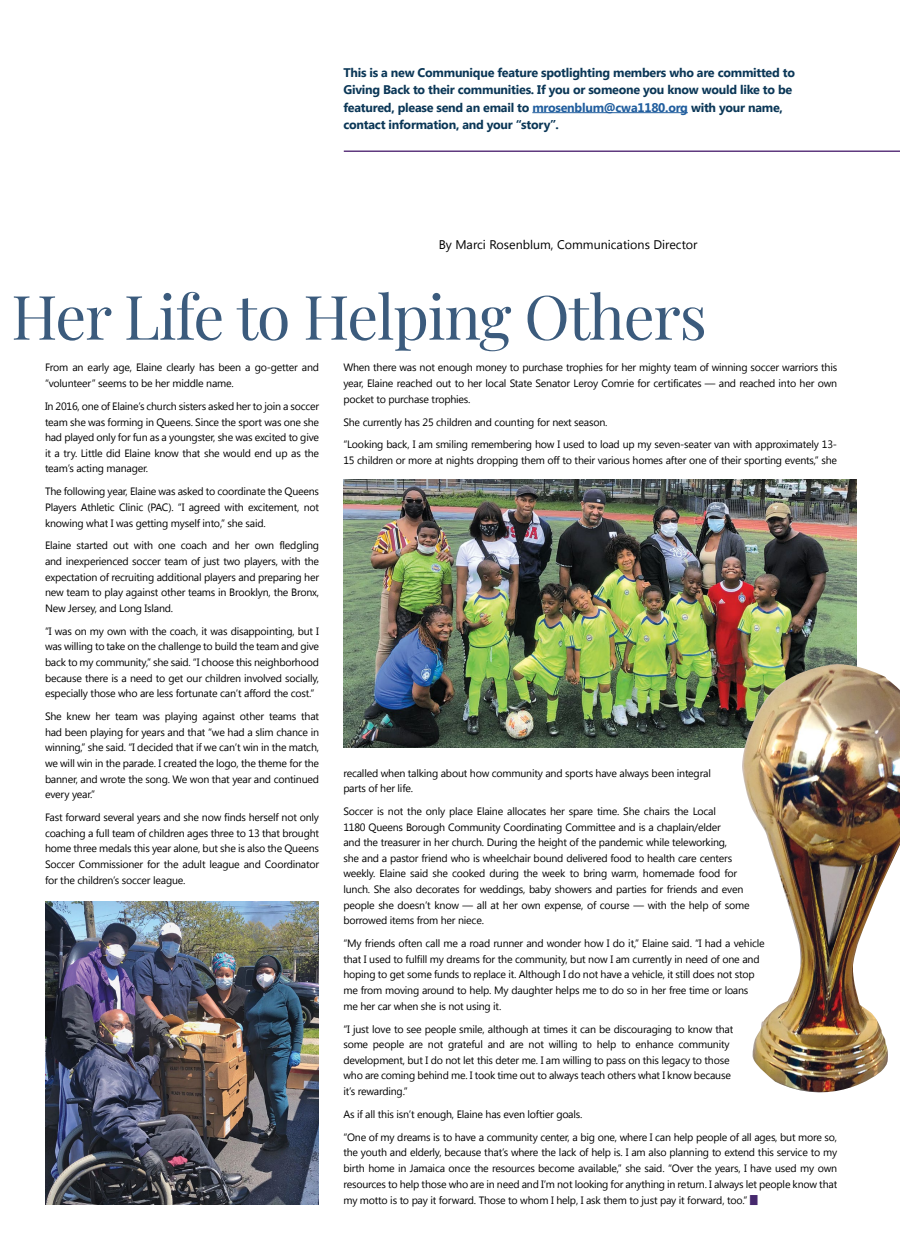
<style>
.page{position:relative;width:900px;height:1260px;background:#fff}
.page>*{position:absolute;margin:0;border:0;box-sizing:border-box;transform-origin:0 0}
.t1{font:61.25px "Playfair Display";letter-spacing:-.02em;color:#3b5b7d}
.t2{font:700 12.5px/17.5px "Khmer UI";letter-spacing:-.02em;color:#0b3757}
.t3{font:12.5px "Khmer UI";color:#000}
.t4{font:10.62px/15.6px "Khmer UI";letter-spacing:-.02em;color:#000;text-align:justify}
.s1{color:#215e9e}
</style>
<div class="page">
<img style="left:343px;top:479px;width:514px;height:269px">
<hr style="left:532px;top:112px;width:156px;height:1px;background:#215e9e">
<img style="left:45px;top:902px;width:274px;height:302px">
<img style="left:742px;top:664px;width:158px;height:429px">
<hr style="left:344px;top:151px;width:556px;height:1px;background:#3f1265">
<p class="t2" style="left:343px;top:64px;width:453px">This is a new Communique feature spotlighting members who are committed to Giving Back to their communities. If you or someone you know would like to be featured, please send an email to <span class="s1">mrosenblum@cwa1180.org</span> with your name, contact information, and your “story”.</p>
<p class="t3" style="left:439px;top:237px;width:260px">By Marci Rosenblum, Communications Director</p>
<h1 class="t1" style="left:11px;top:269px;width:697px">Her Life to Helping Others</h1>
<p class="t4" style="left:343px;top:360px;width:495px">When there was not enough money to purchase trophies for her mighty team of winning soccer warriors this year, Elaine reached out to her local State Senator Leroy Comrie for certificates — and reached into her own pocket to purchase trophies.</p>
<p class="t4" style="left:343px;top:410px;width:495px;line-height:22.9px">She currently has 25 children and counting for next season.<br>“Looking back, I am smiling remembering how I used to load up my seven-seater van with approximately 13-</p>
<p class="t4" style="left:343px;top:453px;width:495px">15 children or more at nights dropping them off to their various homes after one of their sporting events,” she</p>
<p class="t4" style="left:45px;top:360px;width:276px">From an early age, Elaine clearly has been a go-getter and “volunteer” seems to be her middle name.</p>
<p class="t4" style="left:45px;top:398px;width:276px">In 2016, one of Elaine’s church sisters asked her to join a soccer team she was forming in Queens. Since the sport was one she had played only for fun as a youngster, she was excited to give it a try. Little did Elaine know that she would end up as the team’s acting manager.</p>
<p class="t4" style="left:45px;top:484px;width:276px">The following year, Elaine was asked to coordinate the Queens Players Athletic Clinic (PAC). “I agreed with excitement, not knowing what I was getting myself into,” she said.</p>
<p class="t4" style="left:45px;top:538px;width:276px">Elaine started out with one coach and her own fledgling and inexperienced soccer team of just two players, with the expectation of recruiting additional players and preparing her new team to play against other teams in Brooklyn, the Bronx, New Jersey, and Long Island.</p>
<p class="t4" style="left:45px;top:623px;width:276px">“I was on my own with the coach, it was disappointing, but I was willing to take on the challenge to build the team and give back to my community,” she said. “I choose this neighborhood because there is a need to get our children involved socially, especially those who are less fortunate can’t afford the cost.”</p>
<p class="t4" style="left:45px;top:709px;width:276px">She knew her team was playing against other teams that had been playing for years and that “we had a slim chance in winning,” she said. “I decided that if we can’t win in the match, we will win in the parade. I created the logo, the theme for the banner, and wrote the song. We won that year and continued every year.”</p>
<p class="t4" style="left:45px;top:810px;width:276px">Fast forward several years and she now finds herself not only coaching a full team of children ages three to 13 that brought home three medals this year alone, but she is also the Queens Soccer Commissioner for the adult league and Coordinator for the children’s soccer league.</p>
<p class="t4" style="left:343px;top:765px;width:369px">recalled when talking about how community and sports have always been integral parts of her life.</p>
<p class="t4" style="left:343px;top:803px;width:408px;text-align:left">Soccer is not the only place Elaine allocates her spare time. She chairs the Local<br>1180 Queens Borough Community Coordinating Committee and is a chaplain/elder<br>and the treasurer in her church. During the height of the pandemic while teleworking,<br>she and a pastor friend who is wheelchair bound delivered food to health care centers weekly. Elaine said she cooked during the week to bring warm, homemade food for lunch. She also decorates for weddings, baby showers and parties for friends and even people she doesn’t know — all at her own expense, of course — with the help of some borrowed items from her niece.</p>
<p class="t4" style="left:343px;top:936px;width:423px;text-align:left">“My friends often call me a road runner and wonder how I do it,” Elaine said. “I had a vehicle that I used to fulfill my dreams for the community, but now I am currently in need of one and hoping to get some funds to replace it. Although I do not have a vehicle, it still does not stop me from moving around to help. My daughter helps me to do so in her free time or loans me her car when she is not using it.</p>
<p class="t4" style="left:343px;top:1021px;width:392px;text-align:left">“I just love to see people smile, although at times it can be discouraging to know that some people are not grateful and are not willing to help to enhance community development, but I do not let this deter me. I am willing to pass on this legacy to those who are coming behind me. I took time out to always teach others what I know because it’s rewarding.”</p>
<p class="t4" style="left:343px;top:1103px;width:495px;line-height:22.9px">As if all this isn’t enough, Elaine has even loftier goals.<br>“One of my dreams is to have a community center, a big one, where I can help people of all ages, but more so,</p>
<p class="t4" style="left:343px;top:1145px;width:495px">the youth and elderly, because that’s where the lack of help is. I am also planning to extend this service to my birth home in Jamaica once the resources become available,” she said. “Over the years, I have used my own resources to help those who are in need and I’m not looking for anything in return. I always let people know that my motto is to pay it forward. Those to whom I help, I ask them to just pay it forward, too.”</p>
</div>
